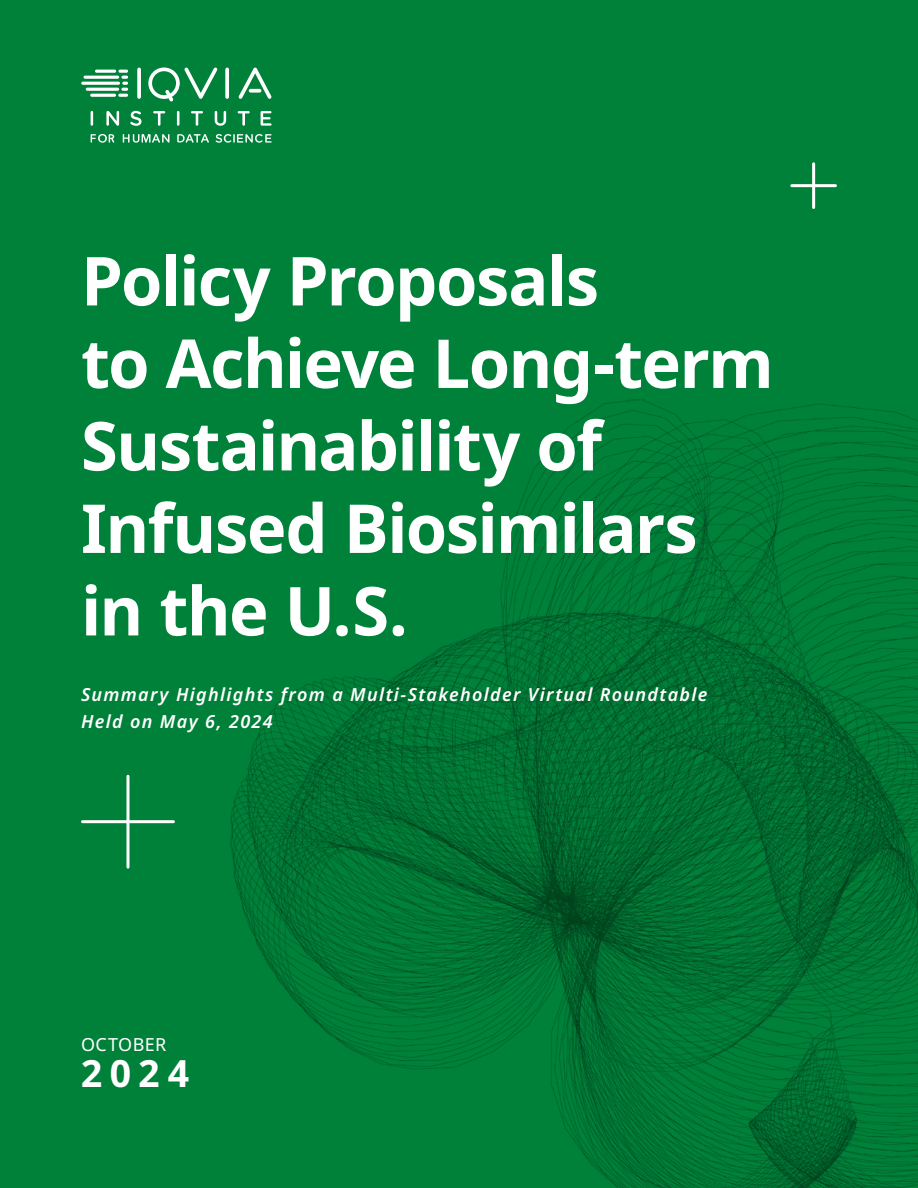
<style>
.page{position:relative;width:918px;height:1188px;background:#008139}
.page>*{position:absolute;margin:0;border:0;box-sizing:border-box;transform-origin:0 0}
.t1{font:700 67.5px/82.5px "Noto Sans";letter-spacing:-.025em;color:#fff}
.t2{font:700 37.5px "Noto Sans";color:#fff}
.t3{font:italic 600 18px/27px "Noto Sans";letter-spacing:.07em;color:#fff}
.t4{font:18px "Noto Sans";letter-spacing:.025em;color:#fff}
</style>
<div class="page">
<hr style="left:792px;top:184px;width:43px;height:3px;background:#fff">
<hr style="left:812px;top:164px;width:3px;height:44px;background:#fff">
<svg style="left:137px;top:68px;width:4px;height:31px"></svg>
<svg style="left:225px;top:68px;width:4px;height:31px"></svg>
<svg style="left:148px;top:67px;width:70px;height:35px"></svg>
<svg style="left:238px;top:68px;width:34px;height:31px"></svg>
<hr style="left:90px;top:94px;width:26px;height:3px;background:#fff;border-radius:2px">
<svg style="left:118px;top:70px;width:10px;height:27px"></svg>
<hr style="left:86px;top:88px;width:33px;height:3px;background:#fff;border-radius:2px">
<hr style="left:81px;top:82px;width:39px;height:3px;background:#fff;border-radius:2px">
<hr style="left:84px;top:76px;width:35px;height:3px;background:#fff;border-radius:2px">
<hr style="left:95px;top:70px;width:21px;height:3px;background:#fff;border-radius:2px">
<svg style="left:191px;top:111px;width:12px;height:15px"></svg>
<svg style="left:238px;top:111px;width:12px;height:15px"></svg>
<svg style="left:153px;top:111px;width:12px;height:15px"></svg>
<svg style="left:261px;top:111px;width:11px;height:15px"></svg>
<svg style="left:106px;top:111px;width:13px;height:15px"></svg>
<svg style="left:177px;top:111px;width:2px;height:15px"></svg>
<svg style="left:91px;top:111px;width:2px;height:15px"></svg>
<svg style="left:130px;top:111px;width:11px;height:15px"></svg>
<svg style="left:215px;top:111px;width:11px;height:15px"></svg>
<svg style="left:177px;top:134px;width:32px;height:9px"></svg>
<svg style="left:123px;top:134px;width:46px;height:9px"></svg>
<svg style="left:91px;top:134px;width:23px;height:9px"></svg>
<svg style="left:216px;top:134px;width:56px;height:9px"></svg>
<hr style="left:83px;top:820px;width:90px;height:3px;background:#fff">
<hr style="left:126px;top:776px;width:3px;height:91px;background:#fff">
<img style="left:231px;top:399px;width:687px;height:789px">
<p class="t1" style="left:81px;top:241px;width:694px">Policy Proposals<br>to Achieve Long-term<br>Sustainability of<br>Infused Biosimilars in the U.S.</p>
<p class="t3" style="left:81px;top:681px;width:628px">Summary Highlights from a Multi-Stakeholder Virtual Roundtable<br>Held on May 6, 2024</p>
<p class="t4" style="left:81px;top:1031px;width:87px">OCTOBER</p>
<p class="t2" style="left:81px;top:1046px;width:110px">2024</p>
</div>
